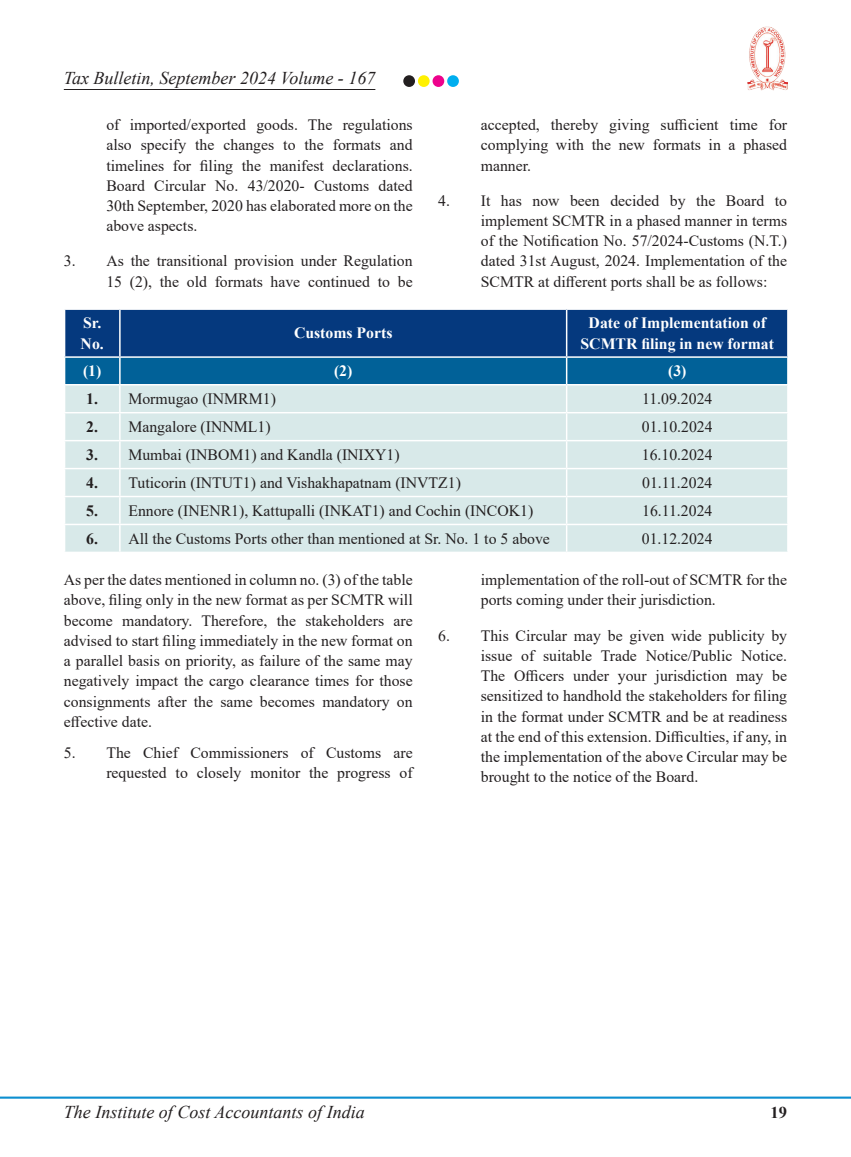
<style>
.page{position:relative;width:851px;height:1157px;background:#fff}
.page>*{position:absolute;margin:0;border:0;box-sizing:border-box;transform-origin:0 0}
.t1{font:italic 18px "Times New Roman";color:#231f20}
.t2{font:700 16.5px "Times New Roman";color:#231f20}
.Tab_Setting_1{font:15.75px/20.2px "Times New Roman";color:#231f20;text-align:justify}
.Body{font:15.75px/20.2px "Times New Roman";color:#231f20;text-align:justify}
.Table_Body{font:15.75px "Times New Roman";color:#231f20}
.Table_Body-2{font:700 15.75px/20.2px "Times New Roman";color:#fff}
.Table_Body-3{font:700 15.75px "Times New Roman";color:#231f20}
</style>
<div class="page">
<hr style="left:0;top:1096px;width:850px;height:2px;background:#0d8fd0">
<img style="left:747px;top:26px;width:40px;height:64px">
<hr style="left:64px;top:89px;width:311px;height:1px;background:#231f20">
<div style="left:403px;top:75px;width:12px;height:12px;background:#231f20;border-radius:50%"></div>
<div style="left:418px;top:75px;width:11px;height:12px;background:#fff101;border-radius:50%"></div>
<div style="left:432px;top:75px;width:12px;height:12px;background:#ed028c;border-radius:50%"></div>
<div style="left:447px;top:75px;width:12px;height:12px;background:#00aeef;border-radius:50%"></div>
<svg style="left:64px;top:309px;width:724px;height:242px;background:#9ab9cd"></svg>
<p class="t1" style="left:64px;top:66px;width:313px">Tax Bulletin, September 2024 Volume - 167</p>
<p class="Tab_Setting_1" style="left:106px;top:114px;width:308px">of imported/exported goods. The regulations also specify the changes to the formats and timelines for filing the manifest declarations.<br>Board Circular No. 43/2020- Customs dated 30th September, 2020 has elaborated more on the above aspects.</p>
<p class="Tab_Setting_1" style="left:64px;top:250px;width:350px;text-align:right">3. As the transitional provision under Regulation<br>15 (2), the old formats have continued to be</p>
<p class="Tab_Setting_1" style="left:480px;top:114px;width:308px">accepted, thereby giving sufficient time for complying with the new formats in a phased manner.</p>
<p class="Tab_Setting_1" style="left:480px;top:190px;width:308px;text-indent:-43px">4. It has now been decided by the Board to implement SCMTR in a phased manner in terms of the Notification No. 57/2024-Customs (N.T.) dated 31st August, 2024. Implementation of the SCMTR at different ports shall be as follows:</p>
<p class="Table_Body-2" style="left:81px;top:312px;width:25px">Sr.<br>No.</p>
<p class="Table_Body-2" style="left:294px;top:322px;width:100px">Customs Ports</p>
<p class="Table_Body-2" style="left:580px;top:312px;width:195px;text-align:center">Date of Implementation of<br>SCMTR filing in new format</p>
<p class="Table_Body-2" style="left:83px;top:360px;width:20px">(1)</p>
<p class="Table_Body-2" style="left:334px;top:360px;width:20px">(2)</p>
<p class="Table_Body-2" style="left:668px;top:360px;width:20px">(3)</p>
<p class="Table_Body-3" style="left:86px;top:387px;width:13px">1.</p>
<p class="Table_Body" style="left:128px;top:388px;width:149px">Mormugao (INMRM1)</p>
<p class="Table_Body" style="left:642px;top:388px;width:72px">11.09.2024</p>
<p class="Table_Body-3" style="left:86px;top:415px;width:13px">2.</p>
<p class="Table_Body" style="left:128px;top:416px;width:144px">Mangalore (INNML1)</p>
<p class="Table_Body" style="left:641px;top:416px;width:72px">01.10.2024</p>
<p class="Table_Body-3" style="left:86px;top:443px;width:13px">3.</p>
<p class="Table_Body" style="left:128px;top:444px;width:273px">Mumbai (INBOM1) and Kandla (INIXY1)</p>
<p class="Table_Body" style="left:641px;top:444px;width:72px">16.10.2024</p>
<p class="Table_Body-3" style="left:86px;top:471px;width:13px">4.</p>
<p class="Table_Body" style="left:128px;top:471px;width:334px">Tuticorin (INTUT1) and Vishakhapatnam (INVTZ1)</p>
<p class="Table_Body" style="left:642px;top:471px;width:72px">01.11.2024</p>
<p class="Table_Body-3" style="left:86px;top:499px;width:13px">5.</p>
<p class="Table_Body" style="left:128px;top:499px;width:406px">Ennore (INENR1), Kattupalli (INKAT1) and Cochin (INCOK1)</p>
<p class="Table_Body" style="left:642px;top:499px;width:72px">16.11.2024</p>
<p class="Table_Body-3" style="left:86px;top:527px;width:13px">6.</p>
<p class="Table_Body" style="left:128px;top:527px;width:423px">All the Customs Ports other than mentioned at Sr. No. 1 to 5 above</p>
<p class="Table_Body" style="left:641px;top:527px;width:72px">01.12.2024</p>
<p class="Body" style="left:64px;top:569px;width:350px">As per the dates mentioned in column no. (3) of the table above, filing only in the new format as per SCMTR will become mandatory. Therefore, the stakeholders are advised to start filing immediately in the new format on a parallel basis on priority, as failure of the same may negatively impact the cargo clearance times for those consignments after the same becomes mandatory on effective date.</p>
<p class="Tab_Setting_1" style="left:64px;top:742px;width:350px;text-align:right">5. The Chief Commissioners of Customs are requested to closely monitor the progress of</p>
<p class="Tab_Setting_1" style="left:480px;top:569px;width:308px">implementation of the roll-out of SCMTR for the ports coming under their jurisdiction.</p>
<p class="Tab_Setting_1" style="left:480px;top:624px;width:308px;text-indent:-43px">6. This Circular may be given wide publicity by issue of suitable Trade Notice/Public Notice.<br>The Officers under your jurisdiction may be sensitized to handhold the stakeholders for filing in the format under SCMTR and be at readiness at the end of this extension. Difficulties, if any, in the implementation of the above Circular may be brought to the notice of the Board.</p>
<p class="t1" style="left:64px;top:1099px;width:302px">The Institute of Cost Accountants of India</p>
<p class="t2" style="left:770px;top:1100px;width:18px">19</p>
</div>
